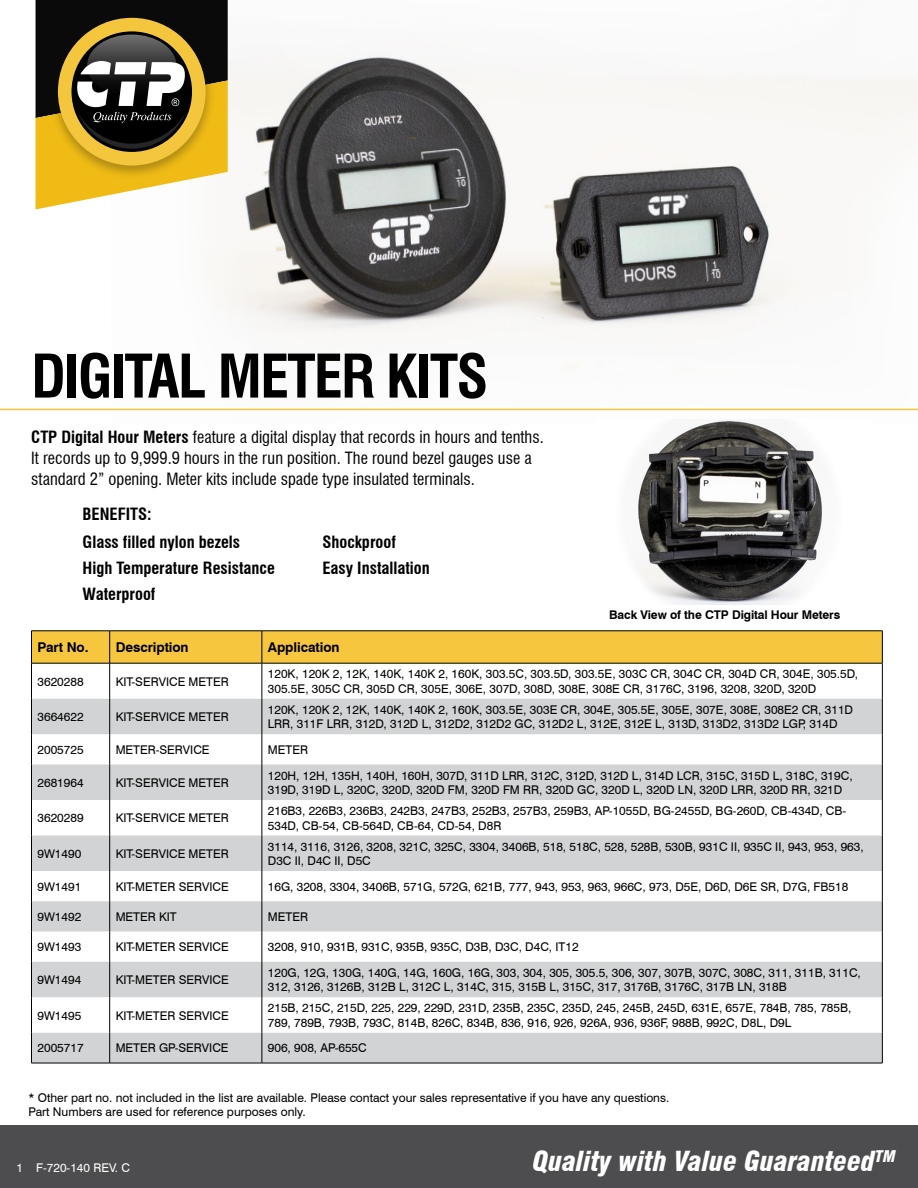
<style>
.page{position:relative;width:918px;height:1188px;background:#fff}
.page>*{position:absolute;margin:0;border:0;box-sizing:border-box;transform-origin:0 0}
.t1{font:700 condensed 58.5px "Swiss 721 BT";letter-spacing:-.03em;color:#000}
.t2{font:italic 900 condensed 27px "Swiss 721 BT";color:#fff}
.t3{font:condensed 16.5px/21px "Swiss 721 BT";color:#000}
.t4{font:700 condensed 16.5px/25.8px "Swiss 721 BT";color:#000}
.t5{font:700 13.5px "Swiss 721 BT";letter-spacing:-.005em;color:#000}
.t6{font:12px/14.4px "Swiss 721 BT";color:#000}
.t7{font:700 12px "Swiss 721 BT";letter-spacing:-.01em;color:#000}
.t8{font:12px "Swiss 721 BT";color:#fff}
.s1{font-weight:700}
</style>
<div class="page">
<img style="left:109px;top:53px;width:809px;height:358px">
<div style="left:0;top:1125px;width:918px;height:63px;background:#4d4d4f"></div>
<hr style="left:0;top:409px;width:918px;height:1px;background:#f5c63e">
<svg style="left:36px;top:0;width:192px;height:209px;background:#8c783c"></svg>
<div style="left:32px;top:632px;width:850px;height:31px;background:#f5c63e"></div>
<svg style="left:32px;top:699px;width:850px;height:364px;fill:#d1d3d4"></svg>
<hr style="left:31px;top:663px;width:1px;height:36px;background:#000">
<hr style="left:109px;top:663px;width:1px;height:36px;background:#000">
<hr style="left:262px;top:663px;width:1px;height:36px;background:#000">
<hr style="left:882px;top:663px;width:1px;height:36px;background:#000">
<hr style="left:31px;top:699px;width:1px;height:35px;background:#000">
<hr style="left:109px;top:699px;width:1px;height:35px;background:#000">
<hr style="left:262px;top:699px;width:1px;height:35px;background:#000">
<hr style="left:882px;top:699px;width:1px;height:35px;background:#000">
<hr style="left:31px;top:734px;width:1px;height:30px;background:#000">
<hr style="left:109px;top:734px;width:1px;height:30px;background:#000">
<hr style="left:262px;top:734px;width:1px;height:30px;background:#000">
<hr style="left:882px;top:734px;width:1px;height:30px;background:#000">
<hr style="left:31px;top:764px;width:1px;height:36px;background:#000">
<hr style="left:109px;top:764px;width:1px;height:36px;background:#000">
<hr style="left:262px;top:764px;width:1px;height:36px;background:#000">
<hr style="left:882px;top:764px;width:1px;height:36px;background:#000">
<hr style="left:31px;top:800px;width:1px;height:36px;background:#000">
<hr style="left:109px;top:800px;width:1px;height:36px;background:#000">
<hr style="left:262px;top:800px;width:1px;height:36px;background:#000">
<hr style="left:882px;top:800px;width:1px;height:36px;background:#000">
<hr style="left:31px;top:836px;width:1px;height:35px;background:#000">
<hr style="left:109px;top:836px;width:1px;height:35px;background:#000">
<hr style="left:262px;top:836px;width:1px;height:35px;background:#000">
<hr style="left:882px;top:836px;width:1px;height:35px;background:#000">
<hr style="left:31px;top:631px;width:79px;height:1px;background:#000">
<hr style="left:31px;top:631px;width:1px;height:32px;background:#000">
<hr style="left:110px;top:631px;width:152px;height:1px;background:#000">
<hr style="left:109px;top:631px;width:1px;height:32px;background:#000">
<hr style="left:262px;top:631px;width:621px;height:1px;background:#000">
<hr style="left:262px;top:631px;width:1px;height:32px;background:#000">
<hr style="left:882px;top:631px;width:1px;height:32px;background:#000">
<hr style="left:31px;top:663px;width:79px;height:1px;background:#000">
<hr style="left:110px;top:663px;width:152px;height:1px;background:#000">
<hr style="left:262px;top:663px;width:621px;height:1px;background:#000">
<hr style="left:31px;top:1063px;width:79px;height:1px;background:#000">
<hr style="left:110px;top:1063px;width:152px;height:1px;background:#000">
<hr style="left:262px;top:1063px;width:621px;height:1px;background:#000">
<hr style="left:31px;top:871px;width:1px;height:30px;background:#000">
<hr style="left:109px;top:871px;width:1px;height:30px;background:#000">
<hr style="left:262px;top:871px;width:1px;height:30px;background:#000">
<hr style="left:882px;top:871px;width:1px;height:30px;background:#000">
<hr style="left:31px;top:901px;width:1px;height:30px;background:#000">
<hr style="left:109px;top:901px;width:1px;height:30px;background:#000">
<hr style="left:262px;top:901px;width:1px;height:30px;background:#000">
<hr style="left:882px;top:901px;width:1px;height:30px;background:#000">
<hr style="left:31px;top:931px;width:1px;height:31px;background:#000">
<hr style="left:109px;top:931px;width:1px;height:31px;background:#000">
<hr style="left:262px;top:931px;width:1px;height:31px;background:#000">
<hr style="left:882px;top:931px;width:1px;height:31px;background:#000">
<hr style="left:31px;top:962px;width:1px;height:35px;background:#000">
<hr style="left:109px;top:962px;width:1px;height:35px;background:#000">
<hr style="left:262px;top:962px;width:1px;height:35px;background:#000">
<hr style="left:882px;top:962px;width:1px;height:35px;background:#000">
<hr style="left:31px;top:997px;width:1px;height:36px;background:#000">
<hr style="left:109px;top:997px;width:1px;height:36px;background:#000">
<hr style="left:262px;top:997px;width:1px;height:36px;background:#000">
<hr style="left:882px;top:997px;width:1px;height:36px;background:#000">
<hr style="left:31px;top:1033px;width:1px;height:30px;background:#000">
<hr style="left:109px;top:1033px;width:1px;height:30px;background:#000">
<hr style="left:262px;top:1033px;width:1px;height:30px;background:#000">
<hr style="left:882px;top:1033px;width:1px;height:30px;background:#000">
<img style="left:636px;top:419px;width:187px;height:185px">
<h1 class="t1" style="left:31px;top:341px;width:459px">DIGITAL METER KITS</h1>
<h3 class="t3" style="left:31px;top:427px;width:514px"><span class="s1">CTP Digital Hour Meters</span> feature a digital display that records in hours and tenths.<br>It records up to 9,999.9 hours in the run position. The round bezel gauges use a standard 2” opening. Meter kits include spade type insulated terminals.</h3>
<h3 class="t4" style="left:83px;top:501px;width:71px">BENEFITS:</h3>
<h3 class="t4" style="left:83px;top:529px;width:194px">Glass filled nylon bezels<br>High Temperature Resistance<br>Waterproof</h3>
<h3 class="t4" style="left:322px;top:529px;width:109px">Shockproof<br>Easy Installation</h3>
<p class="t7" style="left:609px;top:608px;width:232px">Back View of the CTP Digital Hour Meters</p>
<p class="t5" style="left:38px;top:639px;width:53px">Part No.</p>
<p class="t5" style="left:116px;top:639px;width:75px">Description</p>
<p class="t5" style="left:268px;top:639px;width:73px">Application</p>
<p class="t6" style="left:38px;top:674px;width:48px">3620288</p>
<p class="t6" style="left:116px;top:674px;width:115px">KIT-SERVICE METER</p>
<p class="t6" style="left:268px;top:667px;width:592px">120K, 120K 2, 12K, 140K, 140K 2, 160K, 303.5C, 303.5D, 303.5E, 303C CR, 304C CR, 304D CR, 304E, 305.5D,<br>305.5E, 305C CR, 305D CR, 305E, 306E, 307D, 308D, 308E, 308E CR, 3176C, 3196, 3208, 320D, 320D</p>
<p class="t6" style="left:38px;top:709px;width:48px">3664622</p>
<p class="t6" style="left:116px;top:709px;width:115px">KIT-SERVICE METER</p>
<p class="t6" style="left:268px;top:702px;width:587px">120K, 120K 2, 12K, 140K, 140K 2, 160K, 303.5E, 303E CR, 304E, 305.5E, 305E, 307E, 308E, 308E2 CR, 311D<br>LRR, 311F LRR, 312D, 312D L, 312D2, 312D2 GC, 312D2 L, 312E, 312E L, 313D, 313D2, 313D2 LGP, 314D</p>
<p class="t6" style="left:38px;top:742px;width:48px">2005725</p>
<p class="t6" style="left:116px;top:742px;width:95px">METER-SERVICE</p>
<p class="t6" style="left:268px;top:742px;width:42px">METER</p>
<p class="t6" style="left:38px;top:775px;width:48px">2681964</p>
<p class="t6" style="left:116px;top:775px;width:115px">KIT-SERVICE METER</p>
<p class="t6" style="left:268px;top:768px;width:586px">120H, 12H, 135H, 140H, 160H, 307D, 311D LRR, 312C, 312D, 312D L, 314D LCR, 315C, 315D L, 318C, 319C,<br>319D, 319D L, 320C, 320D, 320D FM, 320D FM RR, 320D GC, 320D L, 320D LN, 320D LRR, 320D RR, 321D</p>
<p class="t6" style="left:38px;top:811px;width:48px">3620289</p>
<p class="t6" style="left:116px;top:811px;width:115px">KIT-SERVICE METER</p>
<p class="t6" style="left:268px;top:804px;width:580px">216B3, 226B3, 236B3, 242B3, 247B3, 252B3, 257B3, 259B3, AP-1055D, BG-2455D, BG-260D, CB-434D, CB-<br>534D, CB-54, CB-564D, CB-64, CD-54, D8R</p>
<p class="t6" style="left:38px;top:846px;width:45px">9W1490</p>
<p class="t6" style="left:116px;top:846px;width:115px">KIT-SERVICE METER</p>
<p class="t6" style="left:268px;top:839px;width:597px">3114, 3116, 3126, 3208, 321C, 325C, 3304, 3406B, 518, 518C, 528, 528B, 530B, 931C II, 935C II, 943, 953, 963,<br>D3C II, D4C II, D5C</p>
<p class="t6" style="left:38px;top:879px;width:45px">9W1491</p>
<p class="t6" style="left:116px;top:879px;width:115px">KIT-METER SERVICE</p>
<p class="t6" style="left:268px;top:879px;width:582px">16G, 3208, 3304, 3406B, 571G, 572G, 621B, 777, 943, 953, 963, 966C, 973, D5E, D6D, D6E SR, D7G, FB518</p>
<p class="t6" style="left:38px;top:909px;width:45px">9W1492</p>
<p class="t6" style="left:116px;top:909px;width:62px">METER KIT</p>
<p class="t6" style="left:268px;top:909px;width:42px">METER</p>
<p class="t6" style="left:38px;top:940px;width:45px">9W1493</p>
<p class="t6" style="left:116px;top:940px;width:115px">KIT-METER SERVICE</p>
<p class="t6" style="left:268px;top:940px;width:312px">3208, 910, 931B, 931C, 935B, 935C, D3B, D3C, D4C, IT12</p>
<p class="t6" style="left:38px;top:973px;width:45px">9W1494</p>
<p class="t6" style="left:116px;top:973px;width:115px">KIT-METER SERVICE</p>
<p class="t6" style="left:268px;top:965px;width:595px">120G, 12G, 130G, 140G, 14G, 160G, 16G, 303, 304, 305, 305.5, 306, 307, 307B, 307C, 308C, 311, 311B, 311C,<br>312, 3126, 3126B, 312B L, 312C L, 314C, 315, 315B L, 315C, 317, 3176B, 3176C, 317B LN, 318B</p>
<p class="t6" style="left:38px;top:1008px;width:45px">9W1495</p>
<p class="t6" style="left:116px;top:1008px;width:115px">KIT-METER SERVICE</p>
<p class="t6" style="left:268px;top:1001px;width:585px">215B, 215C, 215D, 225, 229, 229D, 231D, 235B, 235C, 235D, 245, 245B, 245D, 631E, 657E, 784B, 785, 785B,<br>789, 789B, 793B, 793C, 814B, 826C, 834B, 836, 916, 926, 926A, 936, 936F, 988B, 992C, D8L, D9L</p>
<p class="t6" style="left:38px;top:1041px;width:48px">2005717</p>
<p class="t6" style="left:116px;top:1041px;width:114px">METER GP-SERVICE</p>
<p class="t6" style="left:268px;top:1041px;width:100px">906, 908, AP-655C</p>
<p class="t6" style="left:28px;top:1090px;width:642px">* Other part no. not included in the list are available. Please contact your sales representative if you have any questions.<br>Part Numbers are used for reference purposes only.</p>
<p class="t8" style="left:17px;top:1161px;width:115px">1 F-720-140 REV. C</p>
<h2 class="t2" style="left:533px;top:1145px;width:364px">Quality with Value Guaranteed<sup>TM</sup></h2>
</div>
